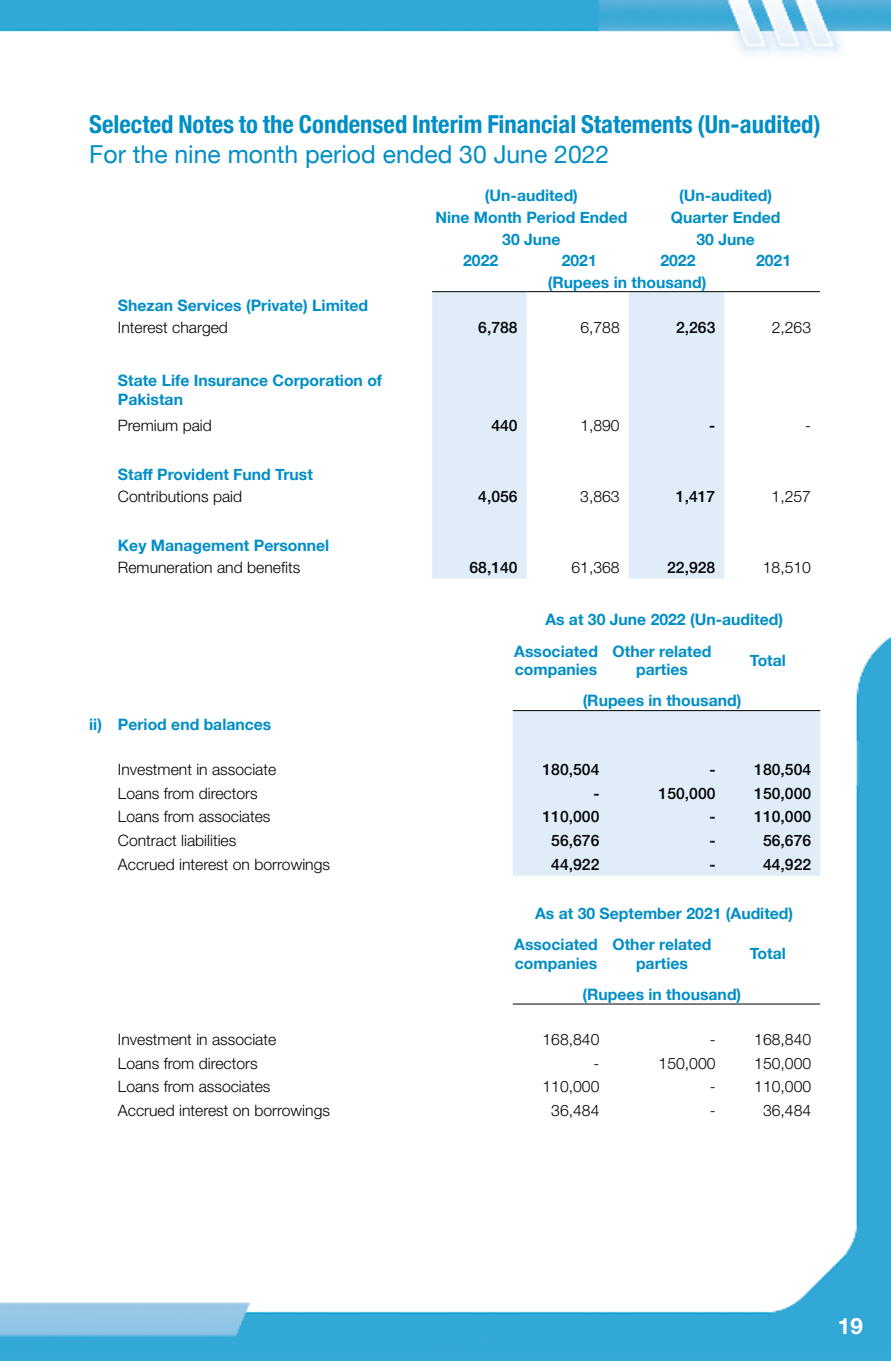
<style>
.page{position:relative;width:891px;height:1361px;background:#fff}
.page>*{position:absolute;margin:0;border:0;box-sizing:border-box;transform-origin:0 0}
.t1{font:700 condensed 24.75px "Helvetica Neue";color:#008ec6}
.t2{font:24.75px "Helvetica Neue";color:#008ec6}
.t3{font:700 22.5px "Helvetica Neue LT Std";color:#fff}
.t4{font:700 15.75px/18.9px "Helvetica Neue";color:#008ec6}
.t5{font:300 15.75px "Helvetica Neue LT Std";color:#000}
.t6{font:500 15.75px "Helvetica Neue LT Std";color:#000}
</style>
<div class="page">
<img style="left:0;top:0;width:891px;height:1361px">
<svg style="left:432px;top:292px;width:292px;height:287px;fill:#e0edf8"></svg>
<hr style="left:432px;top:291px;width:95px;height:1px;background:#000">
<hr style="left:527px;top:291px;width:102px;height:1px;background:#000">
<hr style="left:629px;top:291px;width:95px;height:1px;background:#000">
<hr style="left:724px;top:291px;width:96px;height:1px;background:#000">
<div style="left:513px;top:711px;width:307px;height:165px;background:#e0edf8"></div>
<hr style="left:513px;top:710px;width:95px;height:1px;background:#000">
<hr style="left:608px;top:710px;width:117px;height:1px;background:#000">
<hr style="left:725px;top:710px;width:95px;height:1px;background:#000">
<hr style="left:513px;top:1004px;width:95px;height:1px;background:#000">
<hr style="left:608px;top:1004px;width:117px;height:1px;background:#000">
<hr style="left:725px;top:1004px;width:95px;height:1px;background:#000">
<h1 class="t1" style="left:89px;top:104px;width:733px">Selected Notes to the Condensed Interim Financial Statements (Un-audited)</h1>
<h1 class="t2" style="left:89px;top:136px;width:521px">For the nine month period ended 30 June 2022</h1>
<p class="t4" style="left:485px;top:186px;width:95px">(Un-audited)</p>
<p class="t4" style="left:679px;top:186px;width:95px">(Un-audited)</p>
<p class="t4" style="left:435px;top:208px;width:194px">Nine Month Period Ended</p>
<p class="t4" style="left:671px;top:208px;width:111px">Quarter Ended</p>
<p class="t4" style="left:502px;top:230px;width:60px">30 June</p>
<p class="t4" style="left:697px;top:230px;width:60px">30 June</p>
<p class="t4" style="left:463px;top:252px;width:37px">2022</p>
<p class="t4" style="left:562px;top:252px;width:37px">2021</p>
<p class="t4" style="left:660px;top:252px;width:37px">2022</p>
<p class="t4" style="left:756px;top:252px;width:37px">2021</p>
<p class="t4" style="left:548px;top:274px;width:160px">(Rupees in thousand)</p>
<p class="t4" style="left:118px;top:296px;width:252px">Shezan Services (Private) Limited</p>
<p class="t5" style="left:118px;top:317px;width:111px">Interest charged</p>
<p class="t6" style="left:478px;top:318px;width:41px">6,788</p>
<p class="t5" style="left:580px;top:317px;width:41px">6,788</p>
<p class="t6" style="left:676px;top:318px;width:41px">2,263</p>
<p class="t5" style="left:772px;top:317px;width:41px">2,263</p>
<p class="t4" style="left:118px;top:372px;width:266px">State Life Insurance Corporation of<br>Pakistan</p>
<p class="t5" style="left:118px;top:416px;width:95px">Premium paid</p>
<p class="t6" style="left:491px;top:416px;width:28px">440</p>
<p class="t5" style="left:580px;top:416px;width:41px">1,890</p>
<p class="t6" style="left:709px;top:416px;width:8px">-</p>
<p class="t5" style="left:805px;top:416px;width:7px">-</p>
<p class="t4" style="left:118px;top:465px;width:197px">Staff Provident Fund Trust</p>
<p class="t5" style="left:118px;top:486px;width:126px">Contributions paid</p>
<p class="t6" style="left:478px;top:487px;width:41px">4,056</p>
<p class="t5" style="left:580px;top:486px;width:41px">3,863</p>
<p class="t6" style="left:676px;top:487px;width:41px">1,417</p>
<p class="t5" style="left:772px;top:486px;width:41px">1,257</p>
<p class="t4" style="left:118px;top:536px;width:213px">Key Management Personnel</p>
<p class="t5" style="left:118px;top:557px;width:184px">Remuneration and benefits</p>
<p class="t6" style="left:470px;top:557px;width:50px">68,140</p>
<p class="t5" style="left:572px;top:557px;width:50px">61,368</p>
<p class="t6" style="left:667px;top:557px;width:50px">22,928</p>
<p class="t5" style="left:763px;top:557px;width:50px">18,510</p>
<p class="t4" style="left:514px;top:605px;width:270px;line-height:31.1px;text-indent:31px">As at 30 June 2022 (Un-audited)<br>Associated</p>
<p class="t4" style="left:515px;top:661px;width:84px">companies</p>
<p class="t4" style="left:613px;top:642px;width:100px;text-align:center">Other related parties</p>
<p class="t4" style="left:750px;top:651px;width:38px">Total</p>
<p class="t4" style="left:583px;top:692px;width:160px">(Rupees in thousand)</p>
<p class="t4" style="left:89px;top:715px;width:184px">ii) Period end balances</p>
<p class="t5" style="left:118px;top:760px;width:160px">Investment in associate</p>
<p class="t6" style="left:543px;top:760px;width:58px">180,504</p>
<p class="t6" style="left:709px;top:760px;width:8px">-</p>
<p class="t6" style="left:754px;top:760px;width:58px">180,504</p>
<p class="t5" style="left:118px;top:783px;width:141px">Loans from directors</p>
<p class="t6" style="left:593px;top:784px;width:8px">-</p>
<p class="t6" style="left:659px;top:784px;width:58px">150,000</p>
<p class="t6" style="left:754px;top:784px;width:58px">150,000</p>
<p class="t5" style="left:118px;top:807px;width:154px">Loans from associates</p>
<p class="t6" style="left:543px;top:807px;width:58px">110,000</p>
<p class="t6" style="left:709px;top:807px;width:8px">-</p>
<p class="t6" style="left:754px;top:807px;width:58px">110,000</p>
<p class="t5" style="left:118px;top:831px;width:120px">Contract liabilities</p>
<p class="t6" style="left:551px;top:831px;width:50px">56,676</p>
<p class="t6" style="left:709px;top:831px;width:8px">-</p>
<p class="t6" style="left:763px;top:831px;width:50px">56,676</p>
<p class="t5" style="left:118px;top:854px;width:214px">Accrued interest on borrowings</p>
<p class="t6" style="left:551px;top:854px;width:50px">44,922</p>
<p class="t6" style="left:709px;top:854px;width:8px">-</p>
<p class="t6" style="left:763px;top:854px;width:50px">44,922</p>
<p class="t4" style="left:514px;top:898px;width:280px;line-height:31.1px;text-indent:21px">As at 30 September 2021 (Audited)<br>Associated</p>
<p class="t4" style="left:515px;top:954px;width:84px">companies</p>
<p class="t4" style="left:613px;top:935px;width:100px;text-align:center">Other related parties</p>
<p class="t4" style="left:750px;top:945px;width:38px">Total</p>
<p class="t4" style="left:583px;top:985px;width:160px">(Rupees in thousand)</p>
<p class="t5" style="left:118px;top:1030px;width:160px">Investment in associate</p>
<p class="t5" style="left:543px;top:1030px;width:58px">168,840</p>
<p class="t5" style="left:710px;top:1030px;width:7px">-</p>
<p class="t5" style="left:754px;top:1030px;width:58px">168,840</p>
<p class="t5" style="left:118px;top:1053px;width:141px">Loans from directors</p>
<p class="t5" style="left:594px;top:1053px;width:7px">-</p>
<p class="t5" style="left:659px;top:1053px;width:58px">150,000</p>
<p class="t5" style="left:754px;top:1053px;width:58px">150,000</p>
<p class="t5" style="left:118px;top:1077px;width:154px">Loans from associates</p>
<p class="t5" style="left:543px;top:1077px;width:58px">110,000</p>
<p class="t5" style="left:710px;top:1077px;width:7px">-</p>
<p class="t5" style="left:754px;top:1077px;width:58px">110,000</p>
<p class="t5" style="left:118px;top:1100px;width:214px">Accrued interest on borrowings</p>
<p class="t5" style="left:551px;top:1100px;width:50px">36,484</p>
<p class="t5" style="left:710px;top:1100px;width:7px">-</p>
<p class="t5" style="left:763px;top:1100px;width:50px">36,484</p>
<h2 class="t3" style="left:838px;top:1312px;width:27px">19</h2>
</div>
